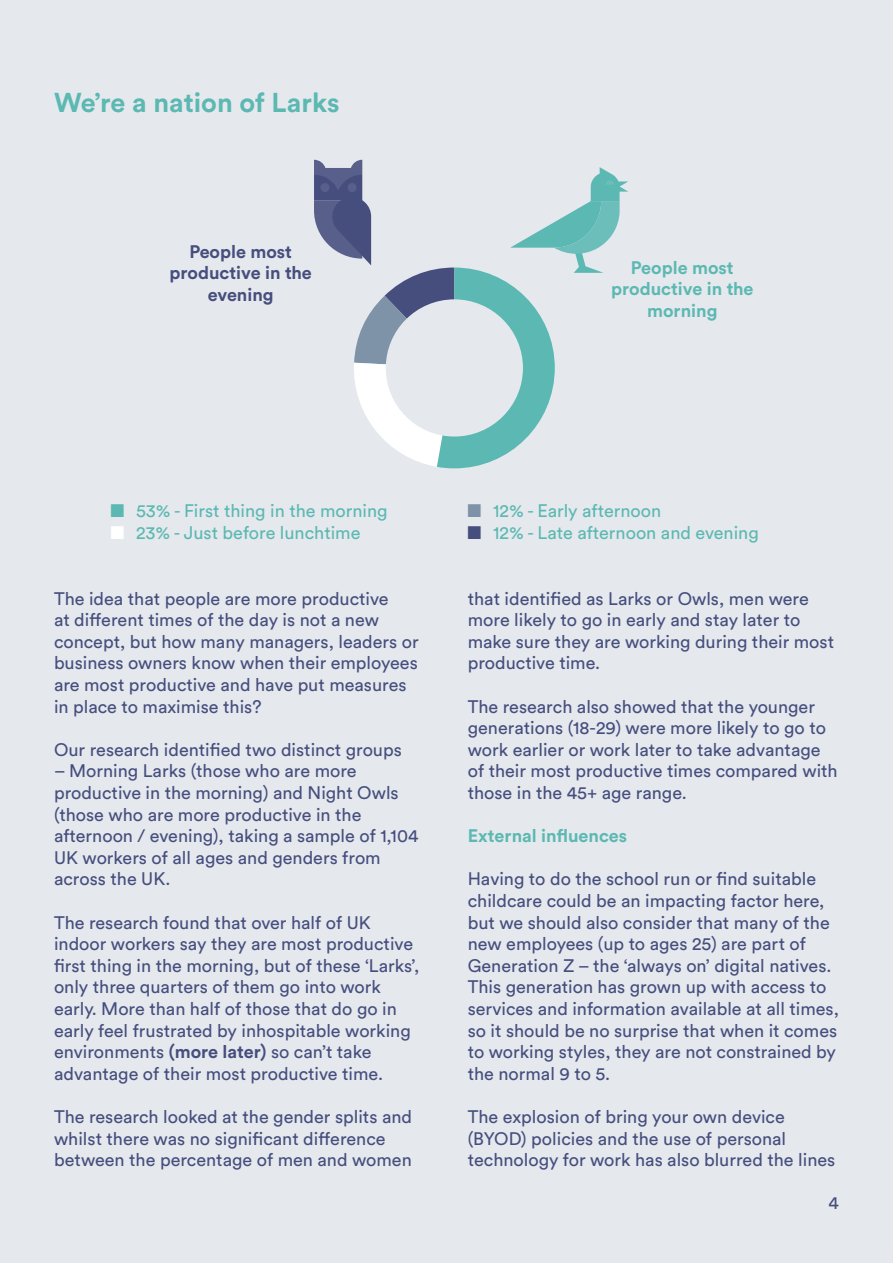
<style>
.page{position:relative;width:893px;height:1263px;background:#e5e9ed}
.page>*{position:absolute;margin:0;border:0;box-sizing:border-box;transform-origin:0 0}
.t1{font:700 27px "Circular Std";color:#5cb8b2}
.t2{font:18px/21.6px "Circular Std";color:#464e7e}
.t3{font:18px "Circular Std";color:#5cb8b2}
.t4{font:700 18px/21.6px "Circular Std";color:#5cb8b2;text-align:center}
.t5{font:700 18px/21.6px "Circular Std";color:#464e7e;text-align:center}
.s1{color:#fff}
.s2{font-weight:700}
.s3{color:#7e93a7}
.s4{color:#464e7e}
</style>
<div class="page">
<svg style="left:314px;top:160px;width:314px;height:308px"></svg>
<h1 class="t1" style="left:54px;top:85px;width:287px">We’re a nation of Larks</h1>
<p class="t5" style="left:170px;top:240px;width:144px">People most productive in the evening</p>
<p class="t4" style="left:611px;top:256px;width:144px">People most productive in the morning</p>
<p class="t3" style="left:109px;top:500px;width:280px">■ 53% - First thing in the morning</p>
<p class="t3" style="left:109px;top:521px;width:253px"><span class="s1">■</span> 23% - Just before lunchtime</p>
<p class="t2" style="left:54px;top:587px;width:366px">The idea that people are more productive<br>at different times of the day is not a new concept, but how many managers, leaders or business owners know when their employees are most productive and have put measures in place to maximise this?</p>
<p class="t2" style="left:54px;top:738px;width:349px">Our research identified two distinct groups</p>
<p class="t2" style="left:54px;top:760px;width:366px">– Morning Larks (those who are more productive in the morning) and Night Owls (those who are more productive in the afternoon / evening), taking a sample of 1,104<br>UK workers of all ages and genders from across the UK.</p>
<p class="t2" style="left:54px;top:911px;width:367px">The research found that over half of UK indoor workers say they are most productive first thing in the morning, but of these ‘Larks’, only three quarters of them go into work early. More than half of those that do go in early feel frustrated by inhospitable working environments <span class="s2">(more later)</span> so can’t take advantage of their most productive time.</p>
<p class="t2" style="left:54px;top:1106px;width:360px">The research looked at the gender splits and whilst there was no significant difference between the percentage of men and women</p>
<p class="t3" style="left:466px;top:500px;width:197px"><span class="s3">■</span> 12% - Early afternoon</p>
<p class="t3" style="left:466px;top:521px;width:294px"><span class="s4">■</span> 12% - Late afternoon and evening</p>
<p class="t2" style="left:468px;top:587px;width:368px">that identified as Larks or Owls, men were more likely to go in early and stay later to make sure they are working during their most productive time.</p>
<p class="t2" style="left:468px;top:695px;width:371px">The research also showed that the younger generations (18-29) were more likely to go to work earlier or work later to take advantage of their most productive times compared with those in the 45+ age range.</p>
<p class="t4" style="left:468px;top:825px;width:161px">External influences</p>
<p class="t2" style="left:468px;top:868px;width:373px">Having to do the school run or find suitable childcare could be an impacting factor here, but we should also consider that many of the new employees (up to ages 25) are part of Generation Z – the ‘always on’ digital natives.<br>This generation has grown up with access to services and information available at all times, so it should be no surprise that when it comes to working styles, they are not constrained by the normal 9 to 5.</p>
<p class="t2" style="left:468px;top:1106px;width:369px">The explosion of bring your own device (BYOD) policies and the use of personal technology for work has also blurred the lines</p>
<p class="t2" style="left:829px;top:1192px;width:12px">4</p>
</div>
